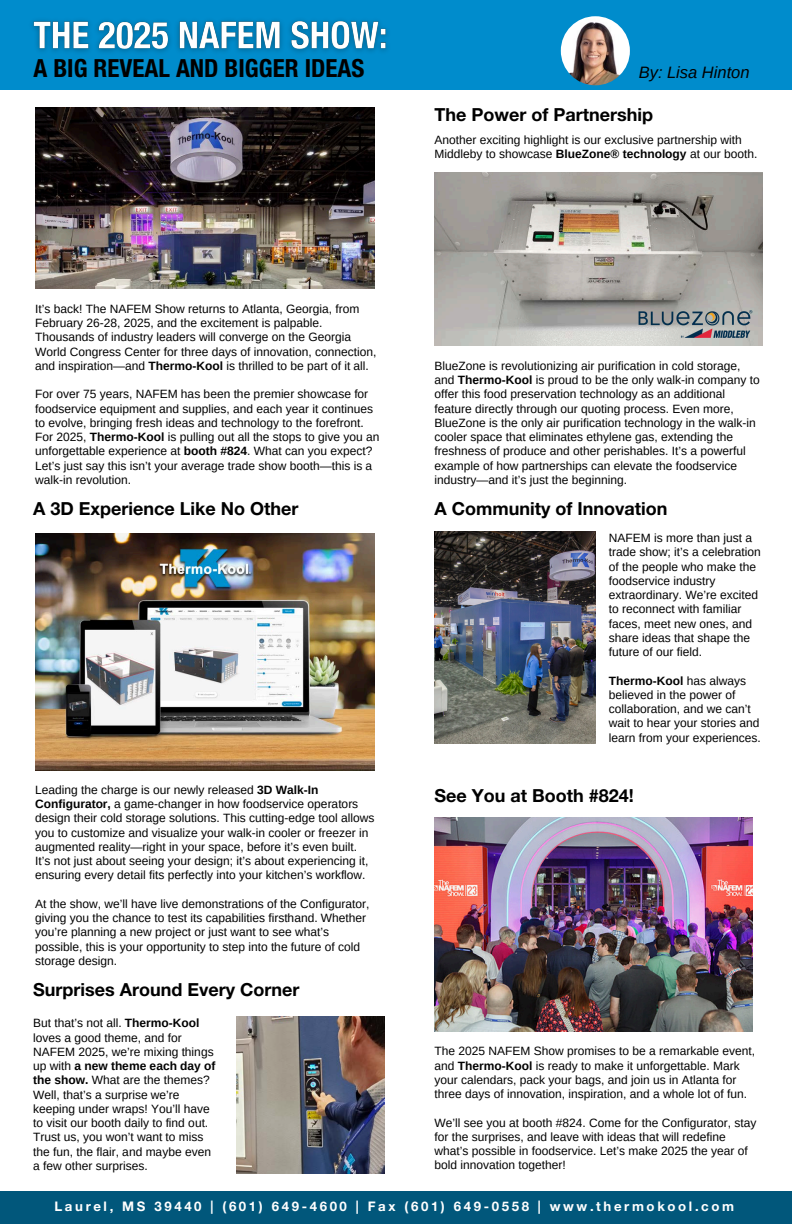
<style>
.page{position:relative;width:792px;height:1224px;background:#fff}
.page>*{position:absolute;margin:0;border:0;box-sizing:border-box;transform-origin:0 0}
.t1{font:700 condensed 25px "Helvetica Neue LT Pro";color:#000}
.t2{font:700 18px "Helvetica Neue LT Pro";color:#000}
.t3{font:italic 16.5px "Arimo";color:#000}
.t4{font:700 13.2px "Helvetica Neue LT Pro";letter-spacing:.2em;color:#fff}
.t5{font:12px/14.2px "Arimo";color:#000}
.s1{font-weight:700}
</style>
<div class="page">
<div style="left:0;top:1191px;width:792px;height:33px;background:#01577b"></div>
<div style="left:0;top:0;width:792px;height:90px;background:#008ccc"></div>
<img style="left:561px;top:16px;width:69px;height:69px;border-radius:50%">
<img style="left:35px;top:107px;width:339px;height:182px">
<img style="left:35px;top:534px;width:340px;height:236px">
<img style="left:237px;top:1017px;width:147px;height:157px">
<img style="left:435px;top:172px;width:327px;height:174px">
<img style="left:639px;top:310px;width:114px;height:28px">
<img style="left:435px;top:532px;width:160px;height:211px">
<img style="left:435px;top:818px;width:318px;height:214px">
<img style="left:32px;top:20px;width:356px;height:33px">
<h4 class="t1" style="left:34px;top:59px;width:332px">A BIG REVEAL AND BIGGER IDEAS</h4>
<p class="t3" style="left:639px;top:63px;width:112px">By: Lisa Hinton</p>
<h3 class="t2" style="left:435px;top:108px;width:220px">The Power of Partnership</h3>
<h3 class="t5" style="left:435px;top:133px;width:324px">Another exciting highlight is our exclusive partnership with<br>Middleby to showcase <span class="s1">BlueZone® technology</span> at our booth.</h3>
<p class="t5" style="left:35px;top:302px;width:343px">It’s back! The NAFEM Show returns to Atlanta, Georgia, from February 26-28, 2025, and the excitement is palpable.<br>Thousands of industry leaders will converge on the Georgia World Congress Center for three days of innovation, connection, and inspiration—and <span class="s1">Thermo-Kool</span> is thrilled to be part of it all.</p>
<p class="t5" style="left:35px;top:387px;width:346px">For over 75 years, NAFEM has been the premier showcase for foodservice equipment and supplies, and each year it continues to evolve, bringing fresh ideas and technology to the forefront.<br>For 2025, <span class="s1">Thermo-Kool</span> is pulling out all the stops to give you an unforgettable experience at <span class="s1">booth #824</span>. What can you expect?<br>Let’s just say this isn’t your average trade show booth—this is a walk-in revolution.</p>
<h3 class="t2" style="left:33px;top:503px;width:267px">A 3D Experience Like No Other</h3>
<p class="t5" style="left:35px;top:783px;width:341px">Leading the charge is our newly released <span class="s1">3D Walk-In Configurator,</span> a game-changer in how foodservice operators design their cold storage solutions. This cutting-edge tool allows you to customize and visualize your walk-in cooler or freezer in augmented reality—right in your space, before it’s even built.<br>It’s not just about seeing your design; it’s about experiencing it, ensuring every detail fits perfectly into your kitchen’s workflow.</p>
<p class="t5" style="left:35px;top:897px;width:336px">At the show, we’ll have live demonstrations of the Configurator, giving you the chance to test its capabilities firsthand. Whether you’re planning a new project or just want to see what’s possible, this is your opportunity to step into the future of cold storage design.</p>
<p class="t2" style="left:33px;top:983px;width:268px">Surprises Around Every Corner</p>
<p class="t5" style="left:33px;top:1016px;width:184px">But that’s not all. <span class="s1">Thermo-Kool </span>loves a good theme, and for<br>NAFEM 2025, we’re mixing things up with <span class="s1">a new theme each day of the show.</span> What are the themes?<br>Well, that’s a surprise we’re keeping under wraps! You’ll have to visit our booth daily to find out.<br>Trust us, you won’t want to miss the fun, the flair, and maybe even a few other surprises.</p>
<p class="t5" style="left:435px;top:359px;width:327px">BlueZone is revolutionizing air purification in cold storage, and <span class="s1">Thermo-Kool</span> is proud to be the only walk-in company to offer this food preservation technology as an additional feature directly through our quoting process. Even more, BlueZone is the only air purification technology in the walk-in cooler space that eliminates ethylene gas, extending the freshness of produce and other perishables. It’s a powerful example of how partnerships can elevate the foodservice industry—and it’s just the beginning.</p>
<p class="t2" style="left:435px;top:503px;width:234px">A Community of Innovation</p>
<p class="t5" style="left:609px;top:531px;width:153px">NAFEM is more than just a trade show; it’s a celebration of the people who make the foodservice industry extraordinary. We’re excited to reconnect with familiar faces, meet new ones, and share ideas that shape the future of our field.</p>
<p class="t5" style="left:609px;top:673px;width:153px"><span class="s1">Thermo-Kool</span> has always believed in the power of collaboration, and we can’t wait to hear your stories and learn from your experiences.</p>
<p class="t2" style="left:435px;top:789px;width:201px">See You at Booth #824!</p>
<p class="t5" style="left:435px;top:1044px;width:322px">The 2025 NAFEM Show promises to be a remarkable event, and <span class="s1">Thermo-Kool</span> is ready to make it unforgettable. Mark your calendars, pack your bags, and join us in Atlanta for three days of innovation, inspiration, and a whole lot of fun.</p>
<h3 class="t5" style="left:435px;top:1115px;width:323px">We’ll see you at booth #824. Come for the Configurator, stay for the surprises, and leave with ideas that will redefine what’s possible in foodservice. Let’s make 2025 the year of bold innovation together!</h3>
<p class="t4" style="left:55px;top:1201px;width:681px">Laurel, MS 39440 | (601) 649-4600 | Fax (601) 649-0558 | www.thermokool.com</p>
</div>
